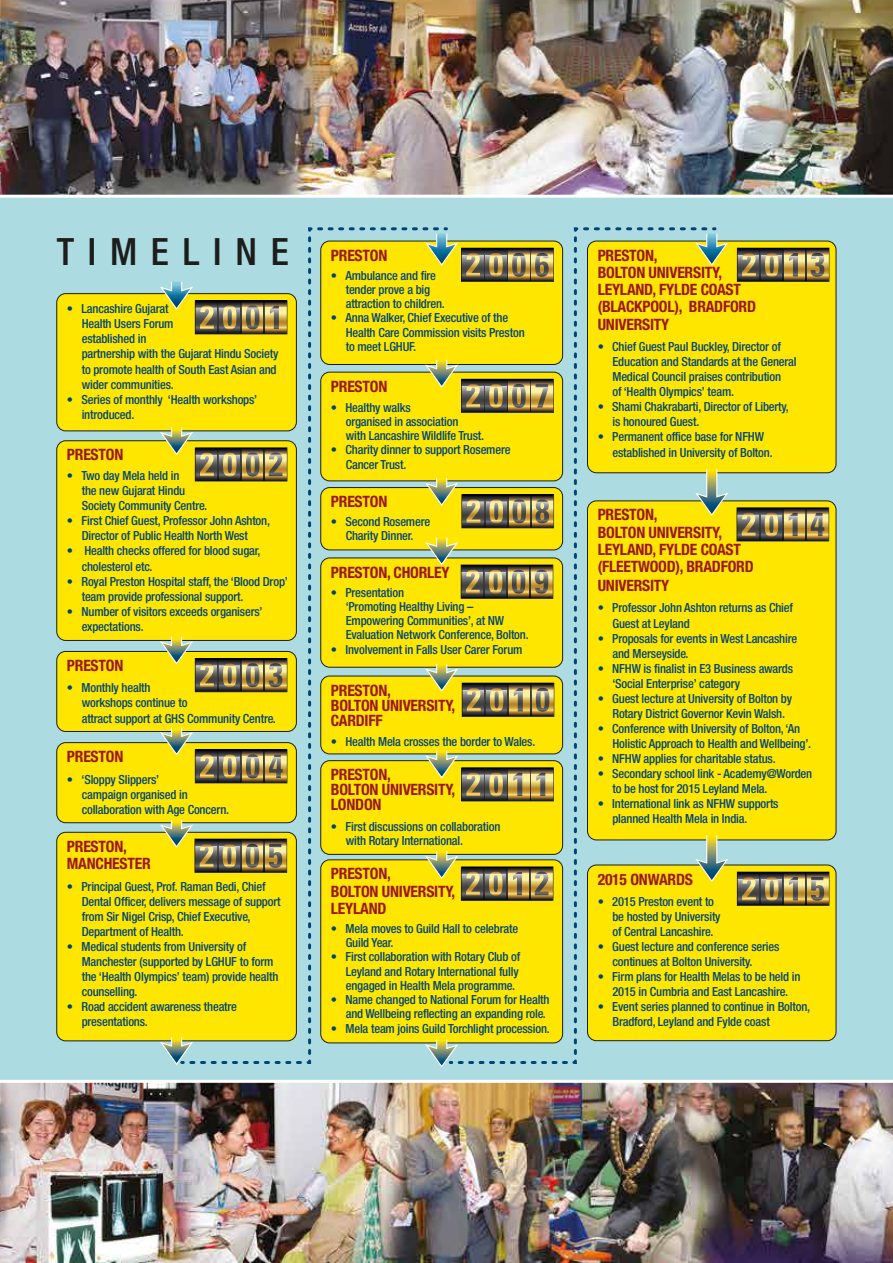
<style>
.page{position:relative;width:893px;height:1263px;background:#fff}
.page>*{position:absolute;margin:0;border:0;box-sizing:border-box;transform-origin:0 0}
.t1{font:500 condensed 37.65px "Helvetica Neue";letter-spacing:.365em;color:#1d1d1b}
.t2{font:700 condensed 15.75px/17.2px "Helvetica Neue";letter-spacing:-.015em;color:#9c171c}
.t3{font:500 condensed 12.6px/15px "Helvetica Neue";letter-spacing:-.015em;color:#004574}
</style>
<div class="page">
<div style="left:0;top:196px;width:893px;height:885px;background:#acdbe2"></div>
<img style="left:0;top:1083px;width:893px;height:180px">
<img style="left:0;top:0;width:893px;height:195px">
<hr style="left:0;top:195px;width:893px;height:3px;background:#fff">
<hr style="left:0;top:1080px;width:893px;height:3px;background:#fff">
<div style="left:57px;top:294px;width:239px;height:137px;background:#ffe600;border-radius:9px"></div>
<div style="left:57px;top:441px;width:239px;height:199px;background:#ffe600;border-radius:9px"></div>
<div style="left:57px;top:651px;width:239px;height:80px;background:#ffe600;border-radius:9px"></div>
<div style="left:56px;top:651px;width:241px;height:81px;border:1px solid #1d1d1b;border-radius:9px"></div>
<div style="left:57px;top:743px;width:239px;height:80px;background:#ffe600;border-radius:9px"></div>
<div style="left:56px;top:742px;width:241px;height:81px;border:1px solid #1d1d1b;border-radius:9px"></div>
<div style="left:57px;top:832px;width:239px;height:209px;background:#ffe600;border-radius:9px"></div>
<div style="left:587px;top:241px;width:249px;height:232px;background:#ffe600;border-radius:9px"></div>
<svg style="left:737px;top:248px;width:93px;height:34px;background:#807350"></svg>
<div style="left:587px;top:501px;width:249px;height:339px;background:#ffe600;border-radius:9px"></div>
<svg style="left:736px;top:507px;width:93px;height:35px;background:#82754e"></svg>
<div style="left:587px;top:865px;width:249px;height:176px;background:#ffe600;border-radius:9px"></div>
<svg style="left:737px;top:872px;width:93px;height:34px;background:#7f7250"></svg>
<svg style="left:159px;top:227px;width:571px;height:841px"></svg>
<h1 class="t1" style="left:57px;top:229px;width:234px">TIMELINE</h1>
<p class="t3" style="left:82px;top:301px;width:198px;text-indent:-15px">• Lancashire Gujarat<br>Health Users Forum<br>established in<br>partnership with the Gujarat Hindu Society to promote health of South East Asian and wider communities.</p>
<p class="t3" style="left:82px;top:391px;width:177px;text-indent:-15px">• Series of monthly ‘Health workshops’ introduced.</p>
<p class="t2" style="left:67px;top:446px;width:58px">PRESTON</p>
<p class="t3" style="left:82px;top:468px;width:127px;text-indent:-15px">• Two day Mela held in<br>the new Gujarat Hindu<br>Society Community Centre.</p>
<p class="t3" style="left:67px;top:513px;width:205px;text-align:center">• First Chief Guest, Professor John Ashton,<br>Director of Public Health North West</p>
<p class="t3" style="left:82px;top:543px;width:180px;text-indent:-15px">• Health checks offered for blood sugar, cholesterol etc.</p>
<p class="t3" style="left:82px;top:573px;width:208px;text-indent:-15px">• Royal Preston Hospital staff, the ‘Blood Drop’ team provide professional support.</p>
<p class="t3" style="left:82px;top:604px;width:182px;text-indent:-15px">• Number of visitors exceeds organisers’ expectations.</p>
<p class="t2" style="left:67px;top:657px;width:58px">PRESTON</p>
<p class="t3" style="left:82px;top:680px;width:196px;text-indent:-15px">• Monthly health<br>workshops continue to<br>attract support at GHS Community Centre.</p>
<p class="t2" style="left:67px;top:748px;width:58px">PRESTON</p>
<p class="t3" style="left:82px;top:771px;width:149px;text-indent:-15px">• ‘Sloppy Slippers’<br>campaign organised in collaboration with Age Concern.</p>
<p class="t2" style="left:67px;top:837px;width:85px">PRESTON,<br>MANCHESTER</p>
<p class="t3" style="left:82px;top:878px;width:200px;text-indent:-15px">• Principal Guest, Prof. Raman Bedi, Chief Dental Officer, delivers message of support from Sir Nigel Crisp, Chief Executive, Department of Health.</p>
<p class="t3" style="left:82px;top:939px;width:198px;text-indent:-15px">• Medical students from University of Manchester (supported by LGHUF to form the ‘Health Olympics’ team) provide health counselling.</p>
<p class="t3" style="left:82px;top:999px;width:157px;text-indent:-15px">• Road accident awareness theatre presentations.</p>
<p class="t2" style="left:331px;top:246px;width:58px">PRESTON</p>
<p class="t3" style="left:346px;top:268px;width:101px;line-height:14.2px;text-indent:-15px">• Ambulance and fire tender prove a big attraction to children.</p>
<p class="t3" style="left:346px;top:311px;width:180px;line-height:14.2px;text-indent:-15px">• Anna Walker, Chief Executive of the<br>Health Care Commission visits Preston to meet LGHUF.</p>
<p class="t2" style="left:331px;top:377px;width:58px">PRESTON</p>
<p class="t3" style="left:346px;top:400px;width:140px;line-height:14.2px;text-indent:-15px">• Healthy walks<br>organised in association<br>with Lancashire Wildlife Trust.</p>
<p class="t3" style="left:346px;top:442px;width:166px;line-height:14.2px;text-indent:-15px">• Charity dinner to support Rosemere<br>Cancer Trust.</p>
<p class="t2" style="left:331px;top:493px;width:58px">PRESTON</p>
<p class="t3" style="left:331px;top:514px;width:101px;line-height:14.2px;text-align:center">• Second Rosemere<br>Charity Dinner.</p>
<p class="t2" style="left:331px;top:563px;width:120px">PRESTON, CHORLEY</p>
<p class="t3" style="left:346px;top:585px;width:185px;line-height:14.2px;text-indent:-15px">• Presentation<br>‘Promoting Healthy Living –<br>Empowering Communities’, at NW<br>Evaluation Network Conference, Bolton.</p>
<p class="t3" style="left:331px;top:641px;width:193px">• Involvement in Falls User Carer Forum</p>
<p class="t2" style="left:331px;top:682px;width:126px;line-height:15px">PRESTON,<br>BOLTON UNIVERSITY,<br>CARDIFF</p>
<p class="t3" style="left:331px;top:734px;width:206px">• Health Mela crosses the border to Wales.</p>
<p class="t2" style="left:331px;top:767px;width:126px;line-height:15px">PRESTON,<br>BOLTON UNIVERSITY,<br>LONDON</p>
<p class="t3" style="left:346px;top:819px;width:156px;line-height:14.2px;text-indent:-15px">• First discussions on collaboration with Rotary International.</p>
<p class="t2" style="left:331px;top:865px;width:126px">PRESTON,<br>BOLTON UNIVERSITY,<br>LEYLAND</p>
<p class="t3" style="left:346px;top:921px;width:174px;line-height:14.2px;text-indent:-15px">• Mela moves to Guild Hall to celebrate<br>Guild Year.</p>
<p class="t3" style="left:346px;top:950px;width:176px;line-height:14.2px;text-indent:-15px">• First collaboration with Rotary Club of<br>Leyland and Rotary International fully engaged in Health Mela programme.</p>
<p class="t3" style="left:331px;top:992px;width:220px;line-height:14.2px;text-align:right">• Name changed to National Forum for Health and Wellbeing reflecting an expanding role.</p>
<p class="t3" style="left:331px;top:1020px;width:220px">• Mela team joins Guild Torchlight procession.</p>
<p class="t2" style="left:598px;top:246px;width:160px">PRESTON,<br>BOLTON UNIVERSITY,<br>LEYLAND, FYLDE COAST (BLACKPOOL), BRADFORD<br>UNIVERSITY</p>
<p class="t3" style="left:612px;top:339px;width:186px;text-indent:-15px">• Chief Guest Paul Buckley, Director of Education and Standards at the General Medical Council praises contribution<br>of ‘Health Olympics’ team.</p>
<p class="t3" style="left:612px;top:399px;width:178px;text-indent:-15px">• Shami Chakrabarti, Director of Liberty, is honoured Guest.</p>
<p class="t3" style="left:612px;top:429px;width:162px;text-indent:-15px">• Permanent office base for NFHW established in University of Bolton.</p>
<p class="t2" style="left:598px;top:506px;width:157px">PRESTON,<br>BOLTON UNIVERSITY,<br>LEYLAND, FYLDE COAST (FLEETWOOD), BRADFORD</p>
<p class="t2" style="left:598px;top:577px;width:73px">UNIVERSITY</p>
<p class="t3" style="left:612px;top:600px;width:182px;text-indent:-15px">• Professor John Ashton returns as Chief<br>Guest at Leyland</p>
<p class="t3" style="left:612px;top:630px;width:186px;text-indent:-15px">• Proposals for events in West Lancashire and Merseyside.</p>
<p class="t3" style="left:612px;top:660px;width:182px;text-indent:-15px">• NFHW is finalist in E3 Business awards ‘Social Enterprise’ category</p>
<p class="t3" style="left:612px;top:691px;width:181px;text-indent:-15px">• Guest lecture at University of Bolton by<br>Rotary District Governor Kevin Walsh.</p>
<p class="t3" style="left:612px;top:721px;width:200px;text-indent:-15px">• Conference with University of Bolton, ‘An<br>Holistic Approach to Health and Wellbeing’.</p>
<p class="t3" style="left:598px;top:751px;width:179px">• NFHW applies for charitable status.</p>
<p class="t3" style="left:612px;top:766px;width:201px;text-indent:-15px">• Secondary school link - Academy@Worden to be host for 2015 Leyland Mela.</p>
<p class="t3" style="left:612px;top:796px;width:168px;text-indent:-15px">• International link as NFHW supports planned Health Mela in India.</p>
<p class="t2" style="left:598px;top:870px;width:97px">2015 ONWARDS</p>
<p class="t3" style="left:612px;top:894px;width:110px;text-indent:-15px">• 2015 Preston event to be hosted by University of Central Lancashire.</p>
<p class="t3" style="left:612px;top:939px;width:169px;text-indent:-15px">• Guest lecture and conference series continues at Bolton University.</p>
<p class="t3" style="left:598px;top:969px;width:204px;text-align:center">• Firm plans for Health Melas to be held in<br>2015 in Cumbria and East Lancashire.</p>
<p class="t3" style="left:612px;top:999px;width:199px;text-indent:-15px">• Event series planned to continue in Bolton,<br>Bradford, Leyland and Fylde coast</p>
</div>
